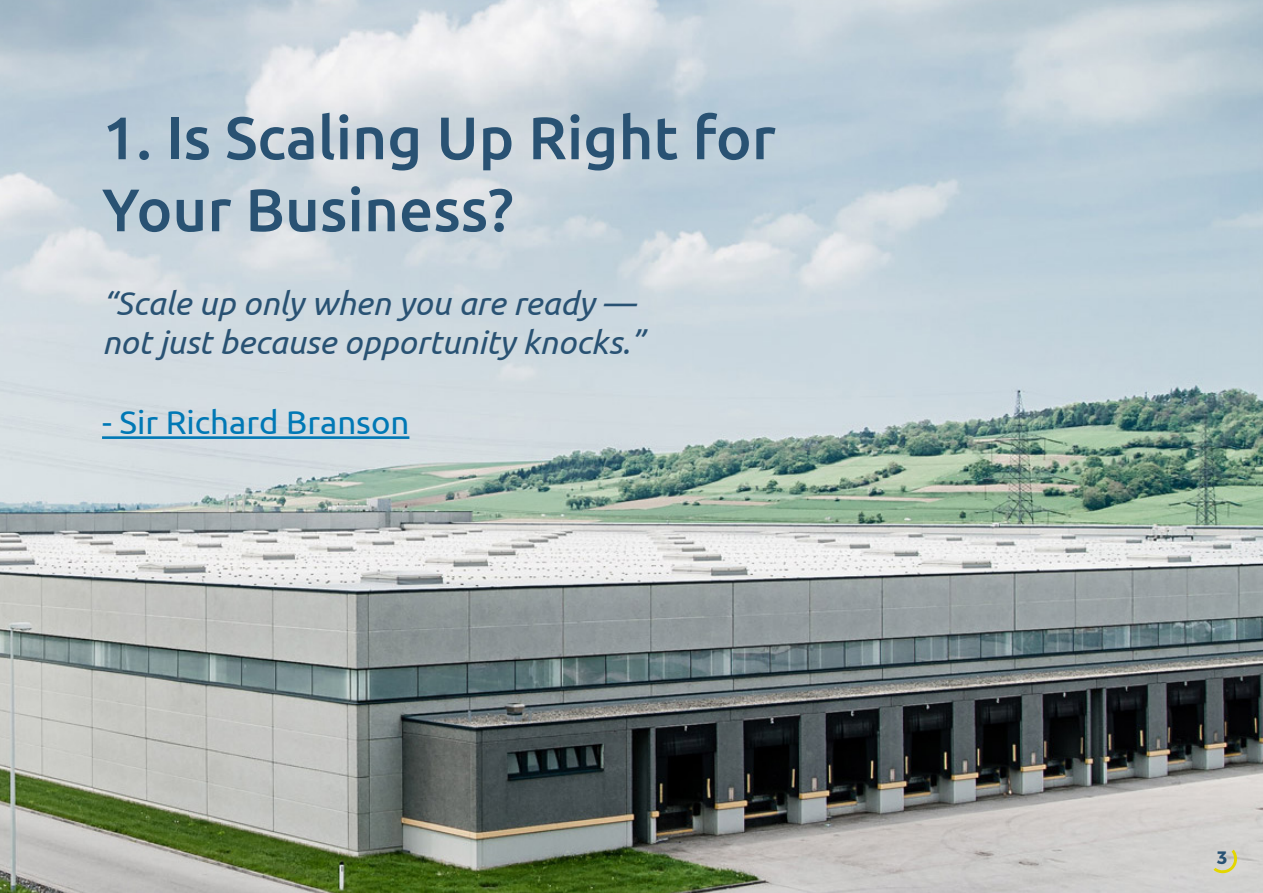
<style>
.page{position:relative;width:1263px;height:893px;background:#fff}
.page>*{position:absolute;margin:0;border:0;box-sizing:border-box;transform-origin:0 0}
.t1{font:500 60px/72px "Ubuntu";color:#295273}
.t2{font:italic 33px/39.6px "Ubuntu";color:#295273}
.t3{font:33px "Ubuntu";color:#0078b5}
.t4{font:700 18px "Montserrat";color:#295273}
</style>
<div class="page">
<img style="left:0;top:0;width:1263px;height:893px">
<svg style="left:1213px;top:850px;width:25px;height:25px"></svg>
<hr style="left:102px;top:436px;width:307px;height:3px;background:#0078b5">
<h1 class="t1" style="left:102px;top:100px;width:675px">1. Is Scaling Up Right for<br>Your Business?</h1>
<p class="t2" style="left:102px;top:282px;width:543px">“Scale up only when you are ready — not just because opportunity knocks.”</p>
<p class="t3" style="left:102px;top:402px;width:309px">- Sir Richard Branson</p>
<p class="t4" style="left:1217px;top:846px;width:12px">3</p>
</div>
